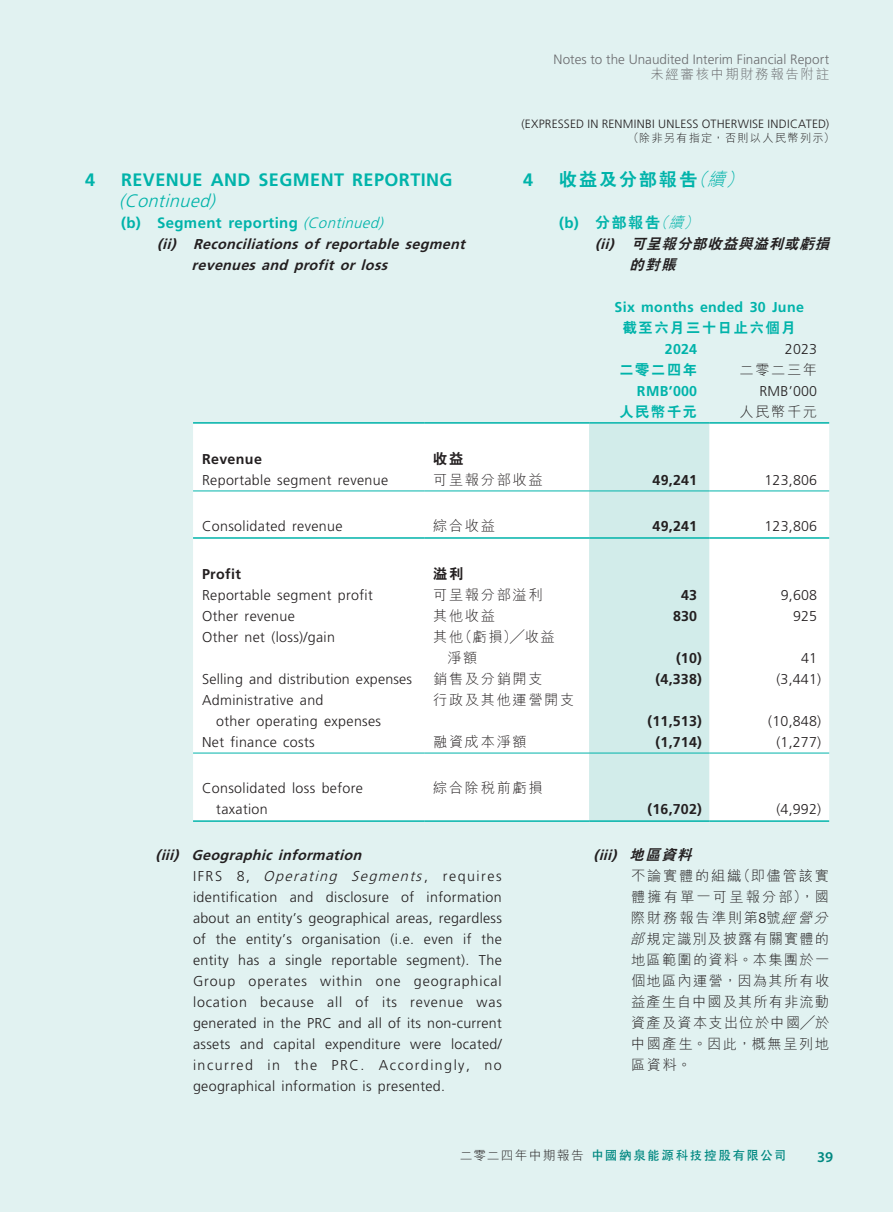
<style>
.page{position:relative;width:893px;height:1212px;background:#e1f2f1}
.page>*{position:absolute;margin:0;border:0;box-sizing:border-box;transform-origin:0 0}
._03_H1{font:700 18px/21px "Frutiger LT Std";letter-spacing:.025em;color:#00b3aa}
._03_H1-2{font:800 18px "C Hei 2 HK";letter-spacing:.115em;color:#00b3aa}
._04___H2{font:700 15px "Frutiger LT Std";letter-spacing:.025em;color:#00b3aa}
._04___H2-2{font:800 15px "C Hei 2 HK";color:#00b3aa}
.t1{font:600 15px "Myriad Pro";color:#008881}
._01_Body_Text{font:300 14.25px/21px "Frutiger LT Std";letter-spacing:.025em;color:#231f20;text-align:justify}
._15_Table_Stub{font:300 14.25px/21px "Frutiger LT Std";letter-spacing:.025em;color:#231f20}
._01_Body_Text-2{font:300 14.25px/21px "M Hei HK";letter-spacing:.09em;color:#231f20}
._05_____H3{font:italic 700 14.25px/21px "Frutiger LT Std";color:#231f20}
._15_Table_Stub-2{font:300 14.25px/21px "M Hei HK";letter-spacing:.115em;color:#231f20}
._01_Body_Text-3{font:700 14.25px "Frutiger LT Std";letter-spacing:.015em;color:#231f20}
._01_Body_Text-4{font:700 14.25px "Frutiger LT Std";letter-spacing:.025em;color:#00b3aa}
._01_Body_Text-5{font:800 14.25px "C Hei 2 HK";letter-spacing:.115em;color:#00b3aa}
._05_____H3-2{font:italic 800 14.25px/21px "C Hei 2 HK";color:#231f20}
._15_Table_Stub-3{font:700 14.25px "Frutiger LT Std";letter-spacing:.025em;color:#231f20}
._15_Table_Stub-4{font:800 14.25px "C Hei 2 HK";color:#231f20}
.t2{font:300 13.5px "Frutiger LT Std";color:#6c6d70}
.t3{font:300 13.5px "M Hei HK";letter-spacing:.12em;color:#6c6d70}
.t4{font:700 12.75px "C Hei 2 HK";letter-spacing:.105em;color:#008881}
.t5{font:300 12px "Frutiger LT Std";letter-spacing:.02em;color:#231f20}
.t6{font:300 11.25px "M Hei HK";letter-spacing:.11em;color:#231f20}
.s1{font-weight:300;font-style:italic}
.s2{font-family:"M Hei HK";font-weight:300;font-style:italic}
.s3{font-family:"Frutiger LT Std";font-weight:700}
.s4{font-style:italic}
.s5{font-family:"C Hei 2 HK";font-weight:800}
.s6{font-family:"Frutiger LT Std"}
.s7{font-family:"M Hei HK";font-weight:300;color:#231f20}
</style>
<div class="page">
<div style="left:193px;top:424px;width:636px;height:396px;background:#fff"></div>
<div style="left:589px;top:424px;width:120px;height:396px;background:#d2ecea"></div>
<hr style="left:193px;top:422px;width:231px;height:2px;background:#00b3aa">
<hr style="left:424px;top:422px;width:165px;height:2px;background:#00b3aa">
<hr style="left:589px;top:422px;width:120px;height:2px;background:#00b3aa">
<hr style="left:709px;top:422px;width:120px;height:2px;background:#00b3aa">
<hr style="left:193px;top:491px;width:231px;height:1px;background:#00b3aa">
<hr style="left:424px;top:491px;width:165px;height:1px;background:#00b3aa">
<hr style="left:589px;top:491px;width:120px;height:1px;background:#00b3aa">
<hr style="left:709px;top:491px;width:120px;height:1px;background:#00b3aa">
<hr style="left:193px;top:537px;width:231px;height:2px;background:#00b3aa">
<hr style="left:424px;top:537px;width:165px;height:2px;background:#00b3aa">
<hr style="left:589px;top:537px;width:120px;height:2px;background:#00b3aa">
<hr style="left:709px;top:537px;width:120px;height:2px;background:#00b3aa">
<hr style="left:193px;top:753px;width:231px;height:1px;background:#00b3aa">
<hr style="left:424px;top:753px;width:165px;height:1px;background:#00b3aa">
<hr style="left:589px;top:753px;width:120px;height:1px;background:#00b3aa">
<hr style="left:709px;top:753px;width:120px;height:1px;background:#00b3aa">
<hr style="left:193px;top:820px;width:231px;height:2px;background:#00b3aa">
<hr style="left:424px;top:820px;width:165px;height:2px;background:#00b3aa">
<hr style="left:589px;top:820px;width:120px;height:2px;background:#00b3aa">
<hr style="left:709px;top:820px;width:120px;height:2px;background:#00b3aa">
<p class="t2" style="left:553px;top:52px;width:277px">Notes to the Unaudited Interim Financial Report</p>
<p class="t3" style="left:650px;top:65px;width:180px">未經審核中期財務報告附註</p>
<p class="_03_H1" style="left:85px;top:169px;width:12px">4</p>
<p class="_03_H1" style="left:119px;top:169px;width:335px">REVENUE AND SEGMENT REPORTING <span class="s1">(Continued)</span></p>
<p class="_04___H2" style="left:121px;top:214px;width:268px">(b) Segment reporting <span class="s1">(Continued)</span></p>
<p class="_05_____H3" style="left:192px;top:234px;width:279px;text-indent:-35px">(ii) Reconciliations of reportable segment revenues and profit or loss</p>
<p class="t5" style="left:521px;top:117px;width:309px">(EXPRESSED IN RENMINBI UNLESS OTHERWISE INDICATED)</p>
<p class="t6" style="left:628px;top:130px;width:209px">（除非另有指定，否則以人民幣列示）</p>
<p class="_03_H1" style="left:523px;top:169px;width:12px">4</p>
<p class="_03_H1-2" style="left:559px;top:167px;width:192px">收益及分部報告<span class="s2">（續）</span></p>
<p class="_04___H2-2" style="left:559px;top:213px;width:146px"><span class="s3">(b)</span> 分部報告<span class="s2">（續）</span></p>
<p class="_05_____H3-2" style="left:630px;top:234px;width:206px;text-indent:-35px"><span class="s3">(ii)</span> 可呈報分部收益與溢利或虧損的對賬</p>
<p class="_01_Body_Text-4" style="left:614px;top:299px;width:191px">Six months ended 30 June</p>
<p class="_01_Body_Text-5" style="left:623px;top:318px;width:174px">截至六月三十日止六個月</p>
<p class="_01_Body_Text-4" style="left:665px;top:341px;width:34px">2024</p>
<p class="_01_Body_Text" style="left:785px;top:339px;width:34px">2023</p>
<p class="_01_Body_Text-5" style="left:619px;top:360px;width:79px">二零二四年</p>
<p class="_01_Body_Text-2" style="left:739px;top:359px;width:79px">二零二三年</p>
<p class="_01_Body_Text-4" style="left:637px;top:383px;width:62px">RMB’000</p>
<p class="_01_Body_Text" style="left:759px;top:381px;width:59px">RMB’000</p>
<p class="_01_Body_Text-5" style="left:619px;top:402px;width:79px">人民幣千元</p>
<p class="_01_Body_Text-2" style="left:739px;top:401px;width:79px">人民幣千元</p>
<p class="_15_Table_Stub-3" style="left:202px;top:450px;width:61px">Revenue</p>
<p class="_15_Table_Stub-4" style="left:433px;top:449px;width:32px">收益</p>
<p class="_15_Table_Stub" style="left:202px;top:470px;width:188px">Reportable segment revenue</p>
<p class="_15_Table_Stub-2" style="left:433px;top:468px;width:111px">可呈報分部收益</p>
<p class="_01_Body_Text-3" style="left:653px;top:471px;width:46px">49,241</p>
<p class="_01_Body_Text" style="left:764px;top:470px;width:54px">123,806</p>
<p class="_15_Table_Stub" style="left:202px;top:516px;width:142px">Consolidated revenue</p>
<p class="_15_Table_Stub-2" style="left:433px;top:515px;width:63px">綜合收益</p>
<p class="_01_Body_Text-3" style="left:653px;top:518px;width:46px">49,241</p>
<p class="_01_Body_Text" style="left:764px;top:516px;width:54px">123,806</p>
<p class="_15_Table_Stub-3" style="left:202px;top:566px;width:40px">Profit</p>
<p class="_15_Table_Stub-4" style="left:433px;top:564px;width:32px">溢利</p>
<p class="_15_Table_Stub" style="left:202px;top:585px;width:172px">Reportable segment profit</p>
<p class="_15_Table_Stub-2" style="left:433px;top:584px;width:111px">可呈報分部溢利</p>
<p class="_01_Body_Text-3" style="left:681px;top:587px;width:18px">43</p>
<p class="_01_Body_Text" style="left:781px;top:585px;width:38px">9,608</p>
<p class="_15_Table_Stub" style="left:202px;top:606px;width:94px">Other revenue</p>
<p class="_15_Table_Stub-2" style="left:433px;top:605px;width:63px">其他收益</p>
<p class="_01_Body_Text-3" style="left:673px;top:608px;width:26px">830</p>
<p class="_01_Body_Text" style="left:793px;top:606px;width:26px">925</p>
<p class="_15_Table_Stub" style="left:202px;top:627px;width:134px">Other net (loss)/gain</p>
<p class="_15_Table_Stub-2" style="left:447px;top:626px;width:109px;text-indent:-14px">其他（虧損）╱收益淨額</p>
<p class="_01_Body_Text-3" style="left:676px;top:650px;width:27px">(10)</p>
<p class="_01_Body_Text" style="left:801px;top:648px;width:18px">41</p>
<p class="_15_Table_Stub" style="left:202px;top:669px;width:212px">Selling and distribution expenses</p>
<p class="_15_Table_Stub-2" style="left:433px;top:668px;width:111px">銷售及分銷開支</p>
<p class="_01_Body_Text-3" style="left:656px;top:671px;width:48px">(4,338)</p>
<p class="_01_Body_Text" style="left:776px;top:669px;width:46px">(3,441)</p>
<p class="_15_Table_Stub" style="left:216px;top:690px;width:166px;text-indent:-14px">Administrative and<br>other operating expenses</p>
<p class="_15_Table_Stub-2" style="left:433px;top:689px;width:143px">行政及其他運營開支</p>
<p class="_01_Body_Text-3" style="left:647px;top:713px;width:56px">(11,513)</p>
<p class="_01_Body_Text" style="left:768px;top:711px;width:54px">(10,848)</p>
<p class="_15_Table_Stub" style="left:202px;top:732px;width:114px">Net finance costs</p>
<p class="_15_Table_Stub-2" style="left:433px;top:731px;width:95px">融資成本淨額</p>
<p class="_01_Body_Text-3" style="left:656px;top:734px;width:48px">(1,714)</p>
<p class="_01_Body_Text" style="left:776px;top:732px;width:46px">(1,277)</p>
<p class="_15_Table_Stub" style="left:216px;top:778px;width:148px;text-indent:-14px">Consolidated loss before taxation</p>
<p class="_15_Table_Stub-2" style="left:433px;top:777px;width:111px">綜合除稅前虧損</p>
<p class="_01_Body_Text-3" style="left:647px;top:801px;width:56px">(16,702)</p>
<p class="_01_Body_Text" style="left:776px;top:799px;width:46px">(4,992)</p>
<p class="_05_____H3" style="left:156px;top:845px;width:212px">(iii) Geographic information</p>
<p class="_01_Body_Text" style="left:193px;top:866px;width:310px">I F R S 8 , <span class="s4">Operating Segments</span>, r e q u i r e s identification and disclosure of information about an entity’s geographical areas, regardless of the entity’s organisation (i.e. even if the entity has a single reportable segment). The Group operates within one geographical location because all of its revenue was generated in the PRC and all of its non-current assets and capital expenditure were located/ incurred in the PRC. Accordingly, no geographical information is presented.</p>
<p class="_05_____H3" style="left:594px;top:845px;width:105px">(iii) <span class="s5">地區資料</span></p>
<p class="_01_Body_Text-2" style="left:630px;top:865px;width:205px">不論實體的組織（即儘管該實體擁有單一可呈報分部），國際財務報告準則第<span class="s6">8</span>號<span class="s4">經營分部</span>規定識別及披露有關實體的地區範圍的資料。本集團於一個地區內運營，因為其所有收益產生自中國及其所有非流動資產及資本支出位於中國╱於中國產生。因此，概無呈列地區資料。</p>
<p class="t4" style="left:460px;top:1146px;width:328px"><span class="s7">二零二四年中期報告</span> 中國納泉能源科技控股有限公司</p>
<p class="t1" style="left:817px;top:1148px;width:18px">39</p>
</div>
